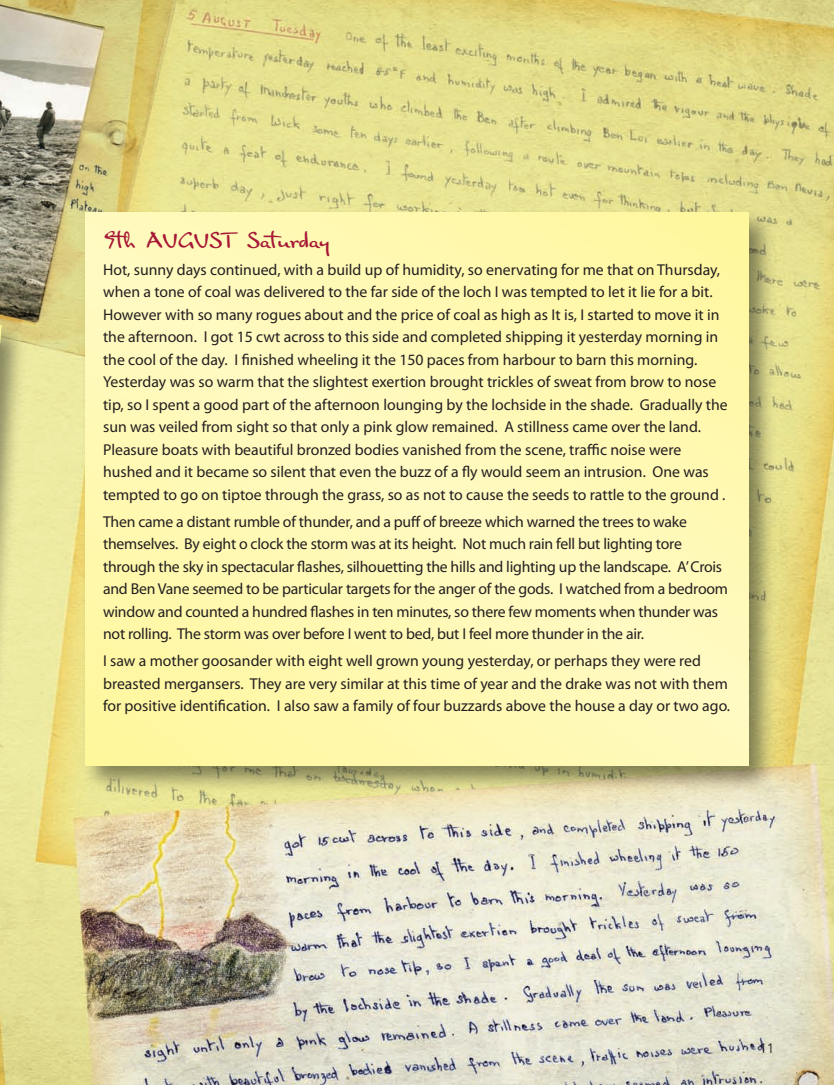
<style>
.page{position:relative;width:834px;height:1085px;background:#fff}
.page>*{position:absolute;margin:0;border:0;box-sizing:border-box;transform-origin:0 0}
.t1{font:21px "PT Script Monsoon";color:#a61836}
.t2{font:15.75px/22.5px "Myriad Pro";color:#231f20}
.t3{font:13.5px "Avenir";color:#231f20}
</style>
<div class="page">
<img style="left:0;top:0;width:833px;height:1084px">
<img style="left:76px;top:203px;width:705px;height:596px">
<svg style="left:85px;top:213px;width:663px;height:552px;background:#fff8b4"></svg>
<img style="left:1px;top:315px;width:35px;height:510px">
<svg style="left:0;top:298px;width:1px;height:748px"></svg>
<h1 class="t1" style="left:103px;top:228px;width:227px">9th AUGUST Saturday</h1>
<p class="t2" style="left:103px;top:259px;width:626px">Hot, sunny days continued, with a build up of humidity, so enervating for me that on Thursday, when a tone of coal was delivered to the far side of the loch I was tempted to let it lie for a bit.<br>However with so many rogues about and the price of coal as high as It is, I started to move it in the afternoon. I got 15 cwt across to this side and completed shipping it yesterday morning in the cool of the day. I finished wheeling it the 150 paces from harbour to barn this morning.<br>Yesterday was so warm that the slightest exertion brought trickles of sweat from brow to nose tip, so I spent a good part of the afternoon lounging by the lochside in the shade. Gradually the sun was veiled from sight so that only a pink glow remained. A stillness came over the land.<br>Pleasure boats with beautiful bronzed bodies vanished from the scene, traffic noise were hushed and it became so silent that even the buzz of a fly would seem an intrusion. One was tempted to go on tiptoe through the grass, so as not to cause the seeds to rattle to the ground .</p>
<p class="t2" style="left:103px;top:511px;width:626px">Then came a distant rumble of thunder, and a puff of breeze which warned the trees to wake themselves. By eight o clock the storm was at its height. Not much rain fell but lighting tore through the sky in spectacular flashes, silhouetting the hills and lighting up the landscape. A’ Crois and Ben Vane seemed to be particular targets for the anger of the gods. I watched from a bedroom window and counted a hundred flashes in ten minutes, so there few moments when thunder was not rolling. The storm was over before I went to bed, but I feel more thunder in the air.</p>
<p class="t2" style="left:103px;top:650px;width:628px">I saw a mother goosander with eight well grown young yesterday, or perhaps they were red breasted mergansers. They are very similar at this time of year and the drake was not with them for positive identification. I also saw a family of four buzzards above the house a day or two ago.</p>
<p class="t3" style="left:759px;top:1042px;width:16px">11</p>
</div>
